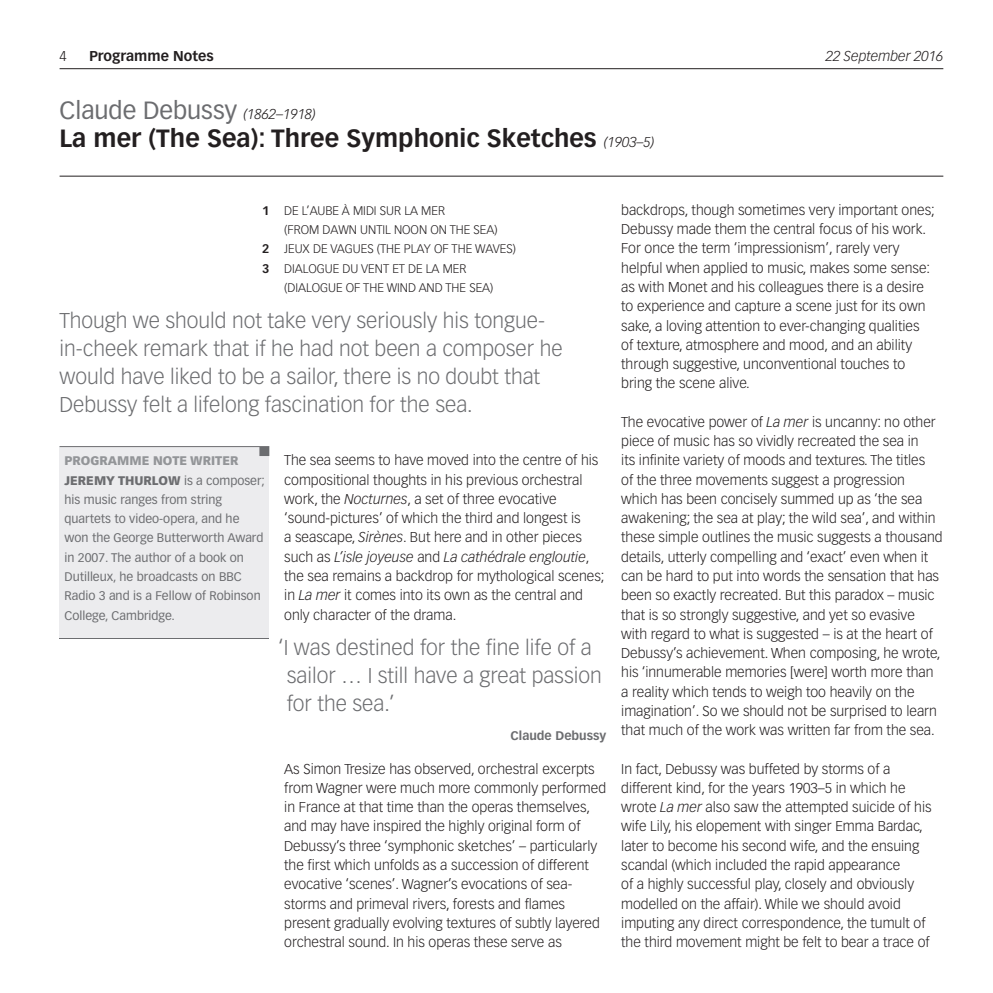
<style>
.page{position:relative;width:993px;height:993px;background:#fff}
.page>*{position:absolute;margin:0;border:0;box-sizing:border-box;transform-origin:0 0}
.Page_Titles{font:700 24.5px/28px "Vectora LT Std";color:#231f20}
.Quotes{font:300 21px/28px "Vectora LT Std";color:#6c6d70}
.Body{font:300 14px/19.2px "Vectora LT Std";color:#231f20}
.Folios_Left{font:italic 300 14px "Vectora LT Std";color:#231f20}
.Folios_Left-2{font:700 14px "Vectora LT Std";color:#231f20}
.Folios_Left-3{font:300 14px "Vectora LT Std";color:#231f20}
.Side_notes_aligned{font:12.25px/19.2px "Vectora LT Std";color:#6c6d70}
.Movements{font:300 12.25px/19.2px "Vectora LT Std";color:#231f20}
.Quote_Credit{font:700 12.25px "Vectora LT Std";color:#6c6d70}
.Movements-2{font:700 12.25px/19.2px "Vectora LT Std";color:#231f20}
.s1{font-weight:400;color:#6c6d70}
.s2{font-weight:300;font-style:italic;font-size:14px}
.s3{font-weight:900;color:#939598}
.s4{font-weight:900}
.s5{font-style:italic}
</style>
<div class="page">
<div style="left:60px;top:446px;width:209px;height:192px;background:#ececee"></div>
<svg style="left:60px;top:446px;width:209px;height:10px"></svg>
<hr style="left:60px;top:637px;width:209px;height:1px;background:#6c6d70">
<hr style="left:60px;top:176px;width:883px;height:1px;background:#231f20">
<hr style="left:60px;top:68px;width:883px;height:1px;background:#231f20">
<p class="Folios_Left-3" style="left:60px;top:47px;width:9px">4</p>
<p class="Folios_Left-2" style="left:89px;top:47px;width:126px">Programme Notes</p>
<p class="Folios_Left" style="left:825px;top:47px;width:119px">22 September 2016</p>
<p class="Page_Titles" style="left:60px;top:96px;width:596px"><span class="s1">Claude Debussy</span> <span class="s2">(1862–1918)<br></span>La mer (The Sea): Three Symphonic Sketches <span class="s2">(1903–5)</span></p>
<p class="Movements-2" style="left:262px;top:201px;width:9px">1</p>
<p class="Movements-2" style="left:262px;top:239px;width:9px">2<br>3</p>
<p class="Movements" style="left:284px;top:201px;width:233px">DE L’AUBE À MIDI SUR LA MER<br>(FROM DAWN UNTIL NOON ON THE SEA)<br>JEUX DE VAGUES (THE PLAY OF THE WAVES)<br>DIALOGUE DU VENT ET DE LA MER (DIALOGUE OF THE WIND AND THE SEA)</p>
<p class="Quotes" style="left:60px;top:306px;width:504px">Though we should not take very seriously his tongue&shy;in-cheek remark that if he had not been a composer he would have liked to be a sailor, there is no doubt that Debussy felt a lifelong fascination for the sea.</p>
<p class="Side_notes_aligned" style="left:64px;top:451px;width:202px"><span class="s3">PROGRAMME NOTE WRITER<br></span><span class="s4">JEREMY THURLOW</span> is a composer; his music ranges from string quartets to video-opera, and he won the George Butterworth Award in 2007. The author of a book on<br>Dutilleux, he broadcasts on BBC<br>Radio 3 and is a Fellow of Robinson<br>College, Cambridge.</p>
<p class="Body" style="left:284px;top:451px;width:322px">The sea seems to have moved into the centre of his compositional thoughts in his previous orchestral work, the <span class="s5">Nocturnes</span>, a set of three evocative ‘sound-pictures’ of which the third and longest is<br>a seascape, <span class="s5">Sirènes</span>. But here and in other pieces such as <span class="s5">L’isle joyeuse</span> and <span class="s5">La cathédrale engloutie</span>, the sea remains a backdrop for mythological scenes; in <span class="s5">La mer</span> it comes into its own as the central and only character of the drama.</p>
<p class="Quotes" style="left:286px;top:633px;width:316px;text-indent:-8px">‘I was destined for the fine life of a sailor … I still have a great passion for the sea.’</p>
<p class="Quote_Credit" style="left:510px;top:728px;width:97px">Claude Debussy</p>
<p class="Body" style="left:284px;top:759px;width:323px">As Simon Tresize has observed, orchestral excerpts from Wagner were much more commonly performed in France at that time than the operas themselves, and may have inspired the highly original form of Debussy’s three ‘symphonic sketches’ – particularly the first which unfolds as a succession of different evocative ‘scenes’. Wagner’s evocations of sea&shy;storms and primeval rivers, forests and flames present gradually evolving textures of subtly layered orchestral sound. In his operas these serve as</p>
<p class="Body" style="left:621px;top:200px;width:315px">backdrops, though sometimes very important ones; Debussy made them the central focus of his work.<br>For once the term ‘impressionism’, rarely very helpful when applied to music, makes some sense: as with Monet and his colleagues there is a desire to experience and capture a scene just for its own sake, a loving attention to ever-changing qualities of texture, atmosphere and mood, and an ability through suggestive, unconventional touches to bring the scene alive.</p>
<p class="Body" style="left:621px;top:412px;width:323px">The evocative power of <span class="s5">La mer</span> is uncanny: no other piece of music has so vividly recreated the sea in<br>its infinite variety of moods and textures. The titles<br>of the three movements suggest a progression which has been concisely summed up as ‘the sea awakening; the sea at play; the wild sea’, and within these simple outlines the music suggests a thousand details, utterly compelling and ‘exact’ even when it can be hard to put into words the sensation that has been so exactly recreated. But this paradox – music that is so strongly suggestive, and yet so evasive with regard to what is suggested – is at the heart of Debussy’s achievement. When composing, he wrote, his ‘innumerable memories [were] worth more than a reality which tends to weigh too heavily on the imagination’. So we should not be surprised to learn that much of the work was written far from the sea.</p>
<p class="Body" style="left:621px;top:759px;width:312px">In fact, Debussy was buffeted by storms of a different kind, for the years 1903–5 in which he wrote <span class="s5">La mer</span> also saw the attempted suicide of his wife Lily, his elopement with singer Emma Bardac, later to become his second wife, and the ensuing scandal (which included the rapid appearance<br>of a highly successful play, closely and obviously modelled on the affair). While we should avoid imputing any direct correspondence, the tumult of the third movement might be felt to bear a trace of</p>
</div>
